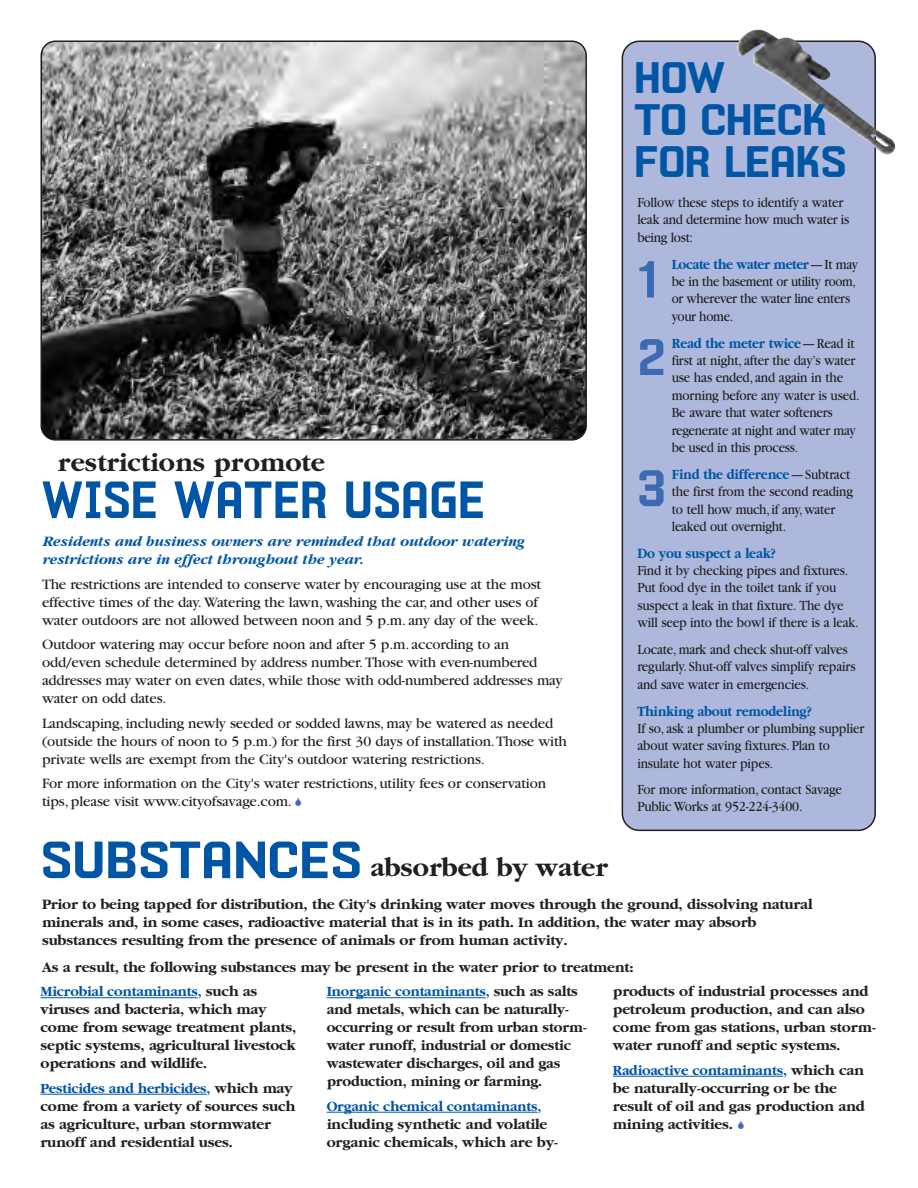
<style>
.page{position:relative;width:918px;height:1188px;background:#fff}
.page>*{position:absolute;margin:0;border:0;box-sizing:border-box;transform-origin:0 0}
.t1{font:700 57.75px/77.6px "Yearling";color:#3d6bb3}
.t2{font:700 57px "Yearling";color:#0155a5;scale:.88 1}
.t3{font:700 48px/42px "Yearling";letter-spacing:-.015em;color:#0155a5}
.t4{font:700 27px "Garamond";color:#231f20}
.t5{font:700 15px/18px "Garamond";letter-spacing:-.01em;color:#231f20}
.t6{font:15px/18px "Garamond";letter-spacing:-.01em;color:#231f20}
.t7{font:italic 700 15px/18px "Garamond";letter-spacing:-.01em;color:#0155a5}
.t8{font:14.7px/17.4px "Garamond";letter-spacing:-.01em;color:#231f20;scale:.9 1}
.t9{font:700 14.7px "Garamond";letter-spacing:-.01em;color:#0155a5}
.t10{font:700 14.7px "Garamond";letter-spacing:-.01em;color:#0155a5;scale:.9 1}
.s1{font-family:"Yearling";font-size:57px;color:#0155a5}
.s2{font-weight:700;color:#0155a5}
.s3{font-size:15px;color:#231f20}
.s4{font-size:14.7px}
</style>
<div class="page">
<div style="left:622px;top:40px;width:254px;height:791px;background:#adb8dc"></div>
<hr style="left:40px;top:997px;width:30px;height:1px;background:#0155a5">
<hr style="left:70px;top:997px;width:128px;height:1px;background:#0155a5">
<hr style="left:40px;top:1094px;width:167px;height:1px;background:#0155a5">
<svg style="left:327px;top:997px;width:29px;height:1px"></svg>
<hr style="left:356px;top:997px;width:130px;height:1px;background:#0155a5">
<svg style="left:327px;top:1112px;width:17px;height:1px"></svg>
<hr style="left:344px;top:1112px;width:194px;height:1px;background:#0155a5">
<hr style="left:613px;top:1076px;width:170px;height:1px;background:#0155a5">
<img style="left:737px;top:30px;width:158px;height:125px">
<svg style="left:40px;top:40px;width:547px;height:401px;background:#6e6e6e"></svg>
<h3 class="t4" style="left:58px;top:446px;width:268px">restrictions promote</h3>
<h2 class="t2" style="left:42px;top:479px;width:505px">WISE WATER USAGE</h2>
<p class="t7" style="left:42px;top:532px;width:484px">Residents and business owners are reminded that outdoor watering restrictions are in effect throughout the year.</p>
<p class="t6" style="left:42px;top:576px;width:501px">The restrictions are intended to conserve water by encouraging use at the most effective times of the day. Watering the lawn, washing the car, and other uses of water outdoors are not allowed between noon and 5 p.m. any day of the week.</p>
<p class="t6" style="left:42px;top:637px;width:522px">Outdoor watering may occur before noon and after 5 p.m. according to an odd/even schedule determined by address number. Those with even-numbered addresses may water on even dates, while those with odd-numbered addresses may water on odd dates.</p>
<p class="t6" style="left:42px;top:715px;width:527px">Landscaping, including newly seeded or sodded lawns, may be watered as needed (outside the hours of noon to 5 p.m.) for the first 30 days of installation.Those with private wells are exempt from the City's outdoor watering restrictions.</p>
<p class="t6" style="left:42px;top:776px;width:506px">For more information on the City's water restrictions, utility fees or conservation tips, please visit www.cityofsavage.com.</p>
<h3 class="t4" style="left:40px;top:851px;width:569px"><span class="s1">SUBSTANCES</span> absorbed by water</h3>
<h3 class="t3" style="left:634px;top:60px;width:214px">HOW<br>TO CHECK<br>FOR LEAKS</h3>
<p class="t8" style="left:637px;top:195px;width:237px">Follow these steps to identify a water leak and determine how much water is being lost:</p>
<p class="t8" style="left:672px;top:257px;width:209px"><span class="s2">Locate the water meter</span>—It may be in the basement or utility room, or wherever the water line enters your home.</p>
<p class="t8" style="left:672px;top:336px;width:210px"><span class="s2">Read the meter twice</span>—Read it first at night, after the day’s water use has ended, and again in the morning before any water is used.<br>Be aware that water softeners regenerate at night and water may be used in this process.</p>
<p class="t8" style="left:672px;top:467px;width:203px"><span class="s2">Find the difference</span>—Subtract the first from the second reading to tell how much,if any,water leaked out overnight.</p>
<p class="t10" style="left:637px;top:544px;width:156px">Do you suspect a leak?</p>
<p class="t8" style="left:637px;top:563px;width:247px">Find it by checking pipes and fixtures.<br>Put food dye in the toilet tank if you suspect a leak in that fixture. The dye will seep into the bowl if there is a leak.</p>
<p class="t8" style="left:637px;top:642px;width:244px">Locate, mark and check shut-off valves regularly. Shut-off valves simplify repairs and save water in emergencies.</p>
<p class="t10" style="left:637px;top:702px;width:196px">Thinking about remodeling?</p>
<p class="t8" style="left:637px;top:720px;width:254px">If so, ask a plumber or plumbing supplier about water saving fixtures. Plan to insulate hot water pipes.</p>
<p class="t8" style="left:637px;top:782px;width:229px">For more information, contact Savage<br>Public Works at 952-224-3400.</p>
<h1 class="t1" style="left:637px;top:245px;width:29px">1<br>2</h1>
<h1 class="t1" style="left:637px;top:454px;width:30px">3</h1>
<p class="t5" style="left:42px;top:895px;width:772px">Prior to being tapped for distribution, the City's drinking water moves through the ground, dissolving natural minerals and, in some cases, radioactive material that is in its path. In addition, the water may absorb substances resulting from the presence of animals or from human activity.</p>
<p class="t5" style="left:42px;top:958px;width:593px">As a result, the following substances may be present in the water prior to treatment:</p>
<p class="t9" style="left:40px;top:983px;width:219px">Microbial contaminants, <span class="s3">such as</span></p>
<p class="t5" style="left:41px;top:1000px;width:257px">viruses and bacteria, which may come from sewage treatment plants, septic systems, agricultural livestock operations and wildlife<span class="s4">.</span></p>
<p class="t9" style="left:40px;top:1079px;width:254px">Pesticides and herbicides, <span class="s3">which may</span></p>
<p class="t5" style="left:40px;top:1097px;width:256px">come from a variety of sources such as agriculture, urban stormwater runoff and residential uses<span class="s4">.</span></p>
<p class="t9" style="left:327px;top:983px;width:253px">Inorganic contaminants, <span class="s3">such as salts</span></p>
<p class="t5" style="left:327px;top:1000px;width:262px">and metals, which can be naturally&shy;occurring or result from urban storm&shy;water runoff, industrial or domestic wastewater discharges, oil and gas production, mining or farming<span class="s4">.</span></p>
<p class="t9" style="left:327px;top:1097px;width:216px">Organic chemical contaminants,</p>
<p class="t5" style="left:327px;top:1115px;width:233px">including synthetic and volatile organic chemicals, which are by-</p>
<p class="t5" style="left:613px;top:982px;width:265px">products of industrial processes and petroleum production, and can also come from gas stations, urban storm&shy;water runoff and septic systems<span class="s4">.</span></p>
<p class="t9" style="left:613px;top:1061px;width:253px">Radioactive contaminants, <span class="s3">which can</span></p>
<p class="t5" style="left:613px;top:1079px;width:253px">be naturally-occurring or be the result of oil and gas production and mining activities.</p>
</div>
